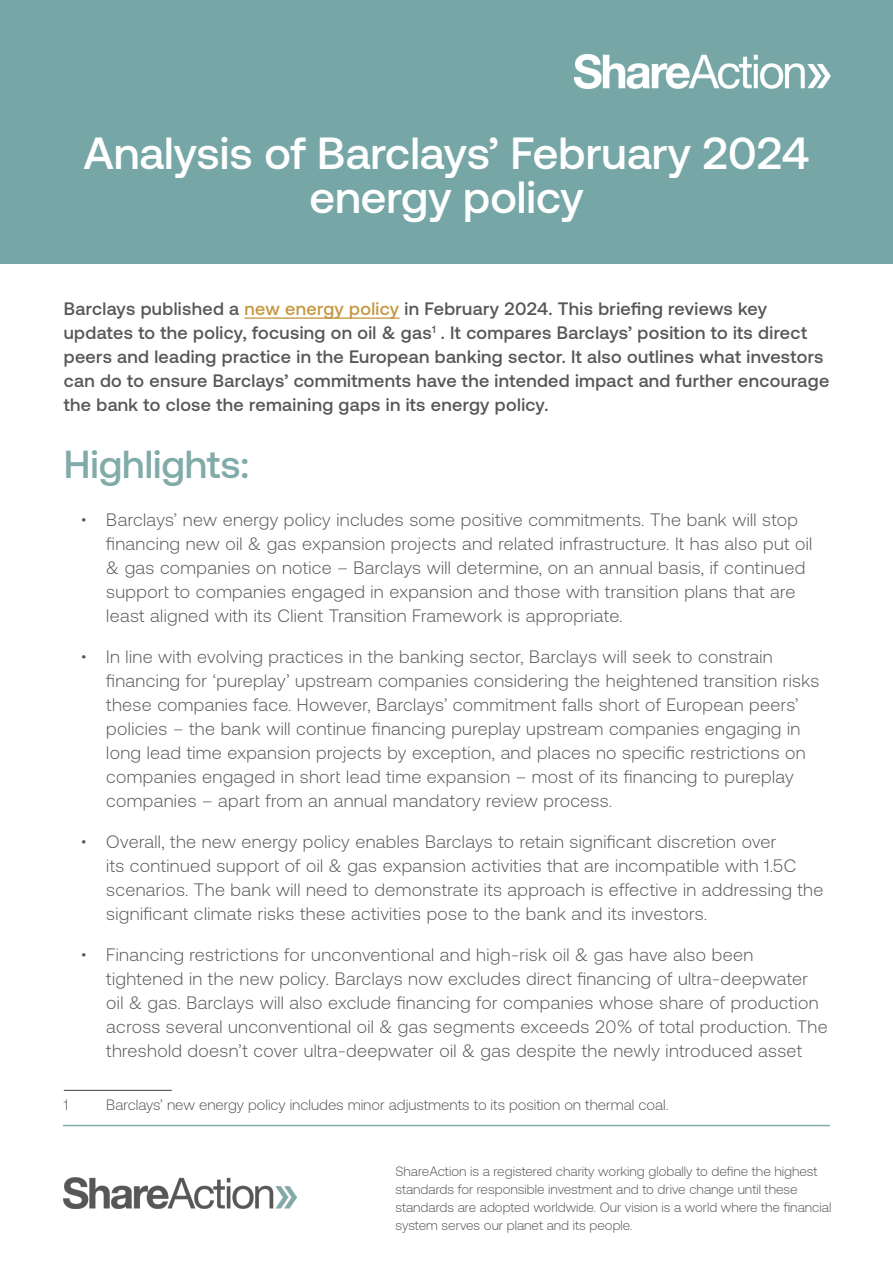
<style>
.page{position:relative;width:893px;height:1263px;background:#fff}
.page>*{position:absolute;margin:0;border:0;box-sizing:border-box;transform-origin:0 0}
.t1{font:500 45px/43.5px "Aeonik";color:#fff;text-align:center}
.Sub-heading_2{font:500 39px "Aeonik";color:#81aba9}
.t2{font:300 18px/24px "Aeonik";letter-spacing:.02em;color:#565656}
.Sub-heading_2-2{font:500 18px/24px "Aeonik";letter-spacing:.02em;color:#565656}
.Footnotes{font:300 15px "Aeonik";color:#565656}
.t3{font:300 13.5px/18px "Aeonik";color:#565656}
.s1{color:#c49740}
</style>
<div class="page">
<img style="left:64px;top:1177px;width:233px;height:32px">
<hr style="left:63px;top:1125px;width:767px;height:1px;background:#81aba9">
<div style="left:0;top:0;width:893px;height:264px;background:#76a7a6"></div>
<img style="left:575px;top:54px;width:256px;height:34px">
<hr style="left:244px;top:317px;width:156px;height:2px;background:#c49740">
<hr style="left:64px;top:1090px;width:108px;height:1px;background:#565656">
<p class="t1" style="left:83px;top:132px;width:728px">Analysis of Barclays’ February 2024 energy policy</p>
<p class="Sub-heading_2-2" style="left:64px;top:296px;width:767px">Barclays published a <span class="s1">new energy policy</span> in February 2024. This briefing reviews key updates to the policy, focusing on oil &amp; gas<sup>1</sup> . It compares Barclays’ position to its direct peers and leading practice in the European banking sector. It also outlines what investors can do to ensure Barclays’ commitments have the intended impact and further encourage the bank to close the remaining gaps in its energy policy.</p>
<p class="Sub-heading_2" style="left:64px;top:443px;width:187px">Highlights:</p>
<p class="t2" style="left:106px;top:508px;width:707px;text-indent:-26px">• Barclays’ new energy policy includes some positive commitments. The bank will stop financing new oil &amp; gas expansion projects and related infrastructure. It has also put oil &amp; gas companies on notice – Barclays will determine, on an annual basis, if continued support to companies engaged in expansion and those with transition plans that are least aligned with its Client Transition Framework is appropriate.</p>
<p class="t2" style="left:106px;top:645px;width:715px;text-indent:-26px">• In line with evolving practices in the banking sector, Barclays will seek to constrain financing for ‘pureplay’ upstream companies considering the heightened transition risks these companies face. However, Barclays’ commitment falls short of European peers’ policies – the bank will continue financing pureplay upstream companies engaging in long lead time expansion projects by exception, and places no specific restrictions on companies engaged in short lead time expansion – most of its financing to pureplay companies – apart from an annual mandatory review process.</p>
<p class="t2" style="left:106px;top:830px;width:719px;text-indent:-26px">• Overall, the new energy policy enables Barclays to retain significant discretion over<br>its continued support of oil &amp; gas expansion activities that are incompatible with 1.5C scenarios. The bank will need to demonstrate its approach is effective in addressing the significant climate risks these activities pose to the bank and its investors.</p>
<p class="t2" style="left:106px;top:943px;width:723px;text-indent:-26px">• Financing restrictions for unconventional and high-risk oil &amp; gas have also been tightened in the new policy. Barclays now excludes direct financing of ultra-deepwater oil &amp; gas. Barclays will also exclude financing for companies whose share of production across several unconventional oil &amp; gas segments exceeds 20% of total production. The threshold doesn’t cover ultra-deepwater oil &amp; gas despite the newly introduced asset</p>
<p class="Footnotes" style="left:64px;top:1096px;width:6px">1</p>
<p class="Footnotes" style="left:106px;top:1096px;width:564px">Barclays’ new energy policy includes minor adjustments to its position on thermal coal.</p>
<p class="t3" style="left:395px;top:1162px;width:437px">ShareAction is a registered charity working globally to define the highest standards for responsible investment and to drive change until these standards are adopted worldwide. Our vision is a world where the financial system serves our planet and its people.</p>
</div>
